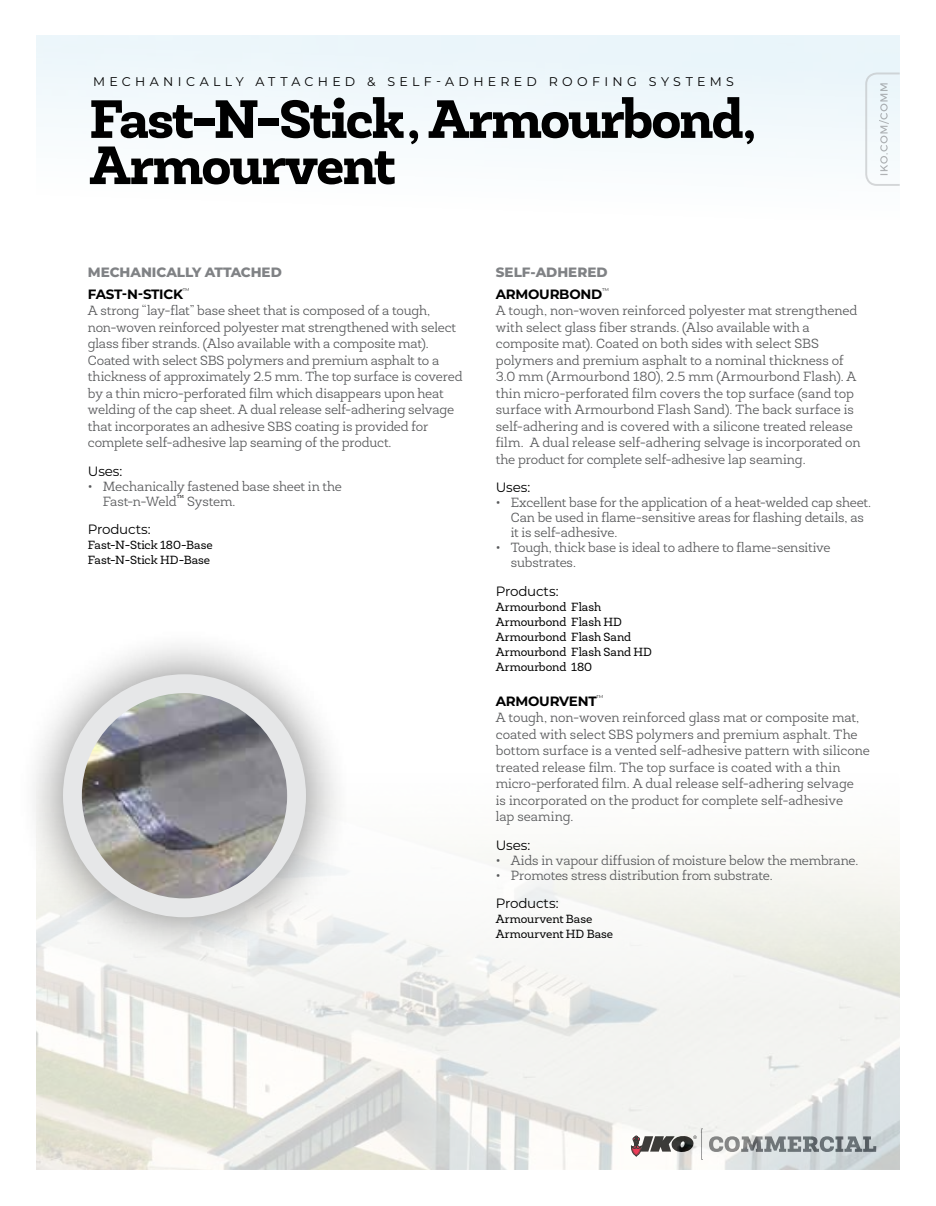
<style>
.page{position:relative;width:936px;height:1206px;background:#fff}
.page>*{position:absolute;margin:0;border:0;box-sizing:border-box;transform-origin:0 0}
.BodyCopy{font:800 54.6px/46.2px "Newslab";letter-spacing:-.035em;color:#000}
.BodyCopy-2{font:300 13.5px/16.5px "Newslab";letter-spacing:-.005em;color:#58595b}
.Bullets{font:300 13.5px/15px "Newslab";letter-spacing:-.01em;color:#58595b}
.Products-HEad-AllCap{font:700 13.5px "Montserrat";letter-spacing:-.02em;color:#000}
.GreyHead{font:800 13.5px "Montserrat";color:#808285}
.Products{font:13.5px "Montserrat";letter-spacing:-.015em;color:#000}
.Uses{font:13.5px "Montserrat";letter-spacing:-.01em;color:#000}
.BodyCopy-3{font:12.6px "Montserrat";letter-spacing:.345em;color:#000}
.Product_name{font:12px "Newslab";color:#000}
</style>
<div class="page">
<svg style="left:864px;top:72px;width:36px;height:115px"></svg>
<img style="left:36px;top:853px;width:864px;height:317px">
<div style="left:16px;top:627px;width:337px;height:338px;background:#000;opacity:.5"></div>
<img style="left:72px;top:684px;width:225px;height:224px;border-radius:112px">
<div style="left:63px;top:674px;width:243px;height:243px;border:19px solid #e6e7e8;border-radius:50%"></div>
<p class="BodyCopy-3" style="left:93px;top:73px;width:642px">MECHANICALLY ATTACHED &amp; SELF-ADHERED ROOFING SYSTEMS</p>
<p class="BodyCopy" style="left:89px;top:96px;width:668px">Fast-N-Stick, Armourbond,<br>Armourvent</p>
<p class="GreyHead" style="left:88px;top:262px;width:196px">MECHANICALLY ATTACHED</p>
<p class="Products-HEad-AllCap" style="left:88px;top:284px;width:104px">FAST‑N‑STICK<sup>™</sup></p>
<p class="BodyCopy-2" style="left:88px;top:302px;width:376px">A strong “lay‑flat” base sheet that is composed of a tough, non‑woven reinforced polyester mat strengthened with select glass fiber strands. (Also available with a composite mat).<br>Coated with select SBS polymers and premium asphalt to a thickness of approximately 2.5 mm. The top surface is covered by a thin micro‑perforated film which disappears upon heat welding of the cap sheet. A dual release self‑adhering selvage that incorporates an adhesive SBS coating is provided for complete self‑adhesive lap seaming of the product.</p>
<p class="Uses" style="left:88px;top:462px;width:36px">Uses:</p>
<p class="Bullets" style="left:103px;top:479px;width:241px;text-indent:-15px">• Mechanically fastened base sheet in the<br>Fast‑n‑Weld<sup>™</sup> System.</p>
<p class="Products" style="left:88px;top:520px;width:64px">Products:</p>
<p class="Product_name" style="left:88px;top:538px;width:126px">Fast‑N‑Stick 180‑Base</p>
<p class="Product_name" style="left:88px;top:553px;width:124px">Fast‑N‑Stick HD‑Base</p>
<p class="GreyHead" style="left:496px;top:262px;width:113px">SELF‑ADHERED</p>
<p class="Products-HEad-AllCap" style="left:496px;top:284px;width:115px">ARMOURBOND<sup>™</sup></p>
<p class="BodyCopy-2" style="left:496px;top:302px;width:366px">A tough, non‑woven reinforced polyester mat strengthened with select glass fiber strands. (Also available with a composite mat). Coated on both sides with select SBS polymers and premium asphalt to a nominal thickness of 3.0 mm (Armourbond 180), 2.5 mm (Armourbond Flash). A thin micro‑perforated film covers the top surface (sand top surface with Armourbond Flash Sand). The back surface is self‑adhering and is covered with a silicone treated release film. A dual release self‑adhering selvage is incorporated on the product for complete self‑adhesive lap seaming.</p>
<p class="Uses" style="left:496px;top:478px;width:36px">Uses:</p>
<p class="Bullets" style="left:511px;top:495px;width:362px;text-indent:-15px">• Excellent base for the application of a heat‑welded cap sheet.<br>Can be used in flame‑sensitive areas for flashing details, as it is self‑adhesive.</p>
<p class="Bullets" style="left:511px;top:540px;width:321px;text-indent:-15px">• Tough, thick base is ideal to adhere to flame‑sensitive substrates.</p>
<p class="Products" style="left:496px;top:582px;width:64px">Products:</p>
<p class="Product_name" style="left:496px;top:599px;width:107px">Armourbond Flash</p>
<p class="Product_name" style="left:496px;top:614px;width:128px">Armourbond Flash HD</p>
<p class="Product_name" style="left:496px;top:629px;width:137px">Armourbond Flash Sand</p>
<p class="Product_name" style="left:496px;top:644px;width:158px">Armourbond Flash Sand HD</p>
<p class="Product_name" style="left:496px;top:659px;width:98px">Armourbond 180</p>
<p class="Products-HEad-AllCap" style="left:496px;top:691px;width:109px">ARMOURVENT<sup>™</sup></p>
<p class="BodyCopy-2" style="left:496px;top:710px;width:375px">A tough, non‑woven reinforced glass mat or composite mat, coated with select SBS polymers and premium asphalt. The bottom surface is a vented self‑adhesive pattern with silicone treated release film. The top surface is coated with a thin micro‑perforated film. A dual release self‑adhering selvage<br>is incorporated on the product for complete self‑adhesive<br>lap seaming.</p>
<p class="Uses" style="left:496px;top:836px;width:36px">Uses:</p>
<p class="Bullets" style="left:496px;top:853px;width:364px">• Aids in vapour diffusion of moisture below the membrane.</p>
<p class="Bullets" style="left:496px;top:868px;width:278px">• Promotes stress distribution from substrate.</p>
<p class="Products" style="left:496px;top:894px;width:64px">Products:</p>
<p class="Product_name" style="left:496px;top:912px;width:98px">Armourvent Base</p>
<p class="Product_name" style="left:496px;top:927px;width:119px">Armourvent HD Base</p>
</div>
